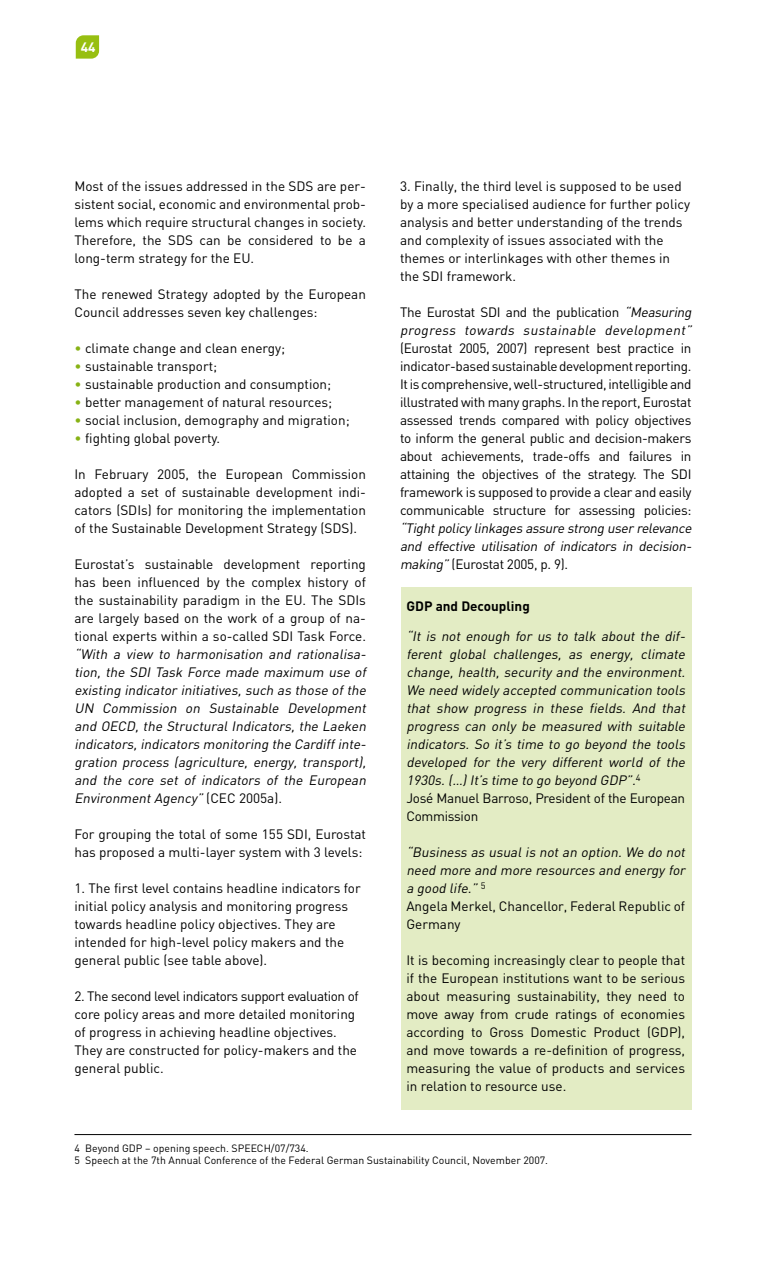
<style>
.page{position:relative;width:766px;height:1263px;background:#fff}
.page>*{position:absolute;margin:0;border:0;box-sizing:border-box;transform-origin:0 0}
.t1{font:13.5px/18px "DIN";color:#000;text-align:justify}
.t2{font:italic 13.5px/18px "DIN";color:#000}
.t3{font:700 13.5px "DIN";color:#000}
.t4{font:700 13.5px "DIN";color:#fff}
.t5{font:10.5px/12px "DIN";color:#000}
.s1{color:#87b214}
.s2{font-style:normal}
</style>
<div class="page">
<svg style="left:76px;top:35px;width:23px;height:24px"></svg>
<div style="left:400px;top:587px;width:291px;height:522px;background:#e3ecc4"></div>
<hr style="left:74px;top:1134px;width:617px;height:1px;background:#000">
<p class="t4" style="left:81px;top:39px;width:16px">44</p>
<p class="t1" style="left:74px;top:177px;width:293px">Most of the issues addressed in the SDS are per&shy;sistent social, economic and environmental prob&shy;lems which require structural changes in society.<br>Therefore, the SDS can be considered to be a long-term strategy for the EU.</p>
<p class="t1" style="left:74px;top:285px;width:293px">The renewed Strategy adopted by the European<br>Council addresses seven key challenges:</p>
<p class="t1" style="left:74px;top:339px;width:212px"><span class="s1">•</span> climate change and clean energy;</p>
<p class="t1" style="left:74px;top:357px;width:144px"><span class="s1">•</span> sustainable transport;</p>
<p class="t1" style="left:74px;top:375px;width:258px"><span class="s1">•</span> sustainable production and consumption;</p>
<p class="t1" style="left:74px;top:393px;width:259px"><span class="s1">•</span> better management of natural resources;</p>
<p class="t1" style="left:74px;top:411px;width:277px"><span class="s1">•</span> social inclusion, demography and migration;</p>
<p class="t1" style="left:74px;top:429px;width:147px"><span class="s1">•</span> fighting global poverty.</p>
<p class="t1" style="left:74px;top:465px;width:293px">In February 2005, the European Commission adopted a set of sustainable development indi&shy;cators (SDIs) for monitoring the implementation of the Sustainable Development Strategy (SDS).</p>
<p class="t1" style="left:74px;top:555px;width:293px">Eurostat’s sustainable development reporting has been influenced by the complex history of the sustainability paradigm in the EU. The SDIs are largely based on the work of a group of na&shy;tional experts within a so-called SDI Task Force.</p>
<p class="t2" style="left:74px;top:645px;width:296px;text-align:justify">“With a view to harmonisation and rationalisa&shy;tion, the SDI Task Force made maximum use of existing indicator initiatives, such as those of the UN Commission on Sustainable Development and OECD, the Structural Indicators, the Laeken indicators,indicators monitoring the Cardiffinte&shy;gration process (agriculture, energy, transport), and the core set of indicators of the European EnvironmentAgency” <span class="s2">( C E C 2 0 0 5 a ) .</span></p>
<p class="t1" style="left:74px;top:825px;width:293px">For grouping the total of some 155 SDI, Eurostat has proposed a multi-layer system with 3 levels:</p>
<p class="t1" style="left:74px;top:879px;width:287px;text-align:left">1. The first level contains headline indicators for initial policy analysis and monitoring progress towards headline policy objectives. They are intended for high-level policy makers and the general public (see table above).</p>
<p class="t1" style="left:74px;top:987px;width:285px;text-align:left">2. The second level indicators support evaluation of core policy areas and more detailed monitoring of progress in achieving headline objectives.<br>They are constructed for policy-makers and the general public.</p>
<p class="t1" style="left:400px;top:177px;width:291px;text-align:left">3. Finally, the third level is supposed to be used by a more specialised audience for further policy analysis and better understanding of the trends and complexity of issues associated with the themes or interlinkages with other themes in the SDI framework.</p>
<p class="t2" style="left:400px;top:303px;width:296px"><span class="s2">The Eurostat SDI and the publication</span> “Measuring progress towards sustainable development”</p>
<p class="t1" style="left:400px;top:339px;width:293px">(Eurostat 2005, 2007) represent best practice in indicator-based sustainable development reporting.<br>It is comprehensive, well-structured, intelligible and illustrated with many graphs. In the report, Eurostat assessed trends compared with policy objectives to inform the general public and decision-makers about achievements, trade-offs and failures in attaining the objectives of the strategy. The SDI framework is supposed to provide a clear and easily communicable structure for assessing policies:</p>
<p class="t2" style="left:400px;top:519px;width:296px;text-align:justify">“Tightpolicylinkages assure strong userrelevance and effective utilisation of indicators in decision&shy;making”<span class="s2">(Eurostat 2005, p. 9).</span></p>
<p class="t3" style="left:406px;top:598px;width:125px">GDP and Decoupling</p>
<p class="t2" style="left:406px;top:627px;width:283px">“It is not enough for us to talk about the dif&shy;ferent global challenges, as energy, climate change, health, security and the environment.<br>We need widely accepted communication tools that show progress in these fields. And that progress can only be measured with suitable indicators. So it’s time to go beyond the tools developed for the very different world of the 1930s.(…)It’s time to go beyond GDP”.<sup>4<br></sup><span class="s2">José Manuel Barroso, President of the European Commission</span></p>
<p class="t2" style="left:406px;top:843px;width:283px">“Business as usual is not an option. We do not need more and more resources and energy for a good life.” <sup>5<br></sup><span class="s2">Angela Merkel, Chancellor, Federal Republic of<br>Germany</span></p>
<p class="t1" style="left:406px;top:951px;width:280px">It is becoming increasingly clear to people that if the European institutions want to be serious about measuring sustainability, they need to move away from crude ratings of economies according to Gross Domestic Product (GDP), and move towards a re-definition of progress, measuring the value of products and services in relation to resource use.</p>
<p class="t5" style="left:74px;top:1142px;width:475px">4 Beyond GDP – opening speech. SPEECH/07/734.<br>5 Speech at the 7th Annual Conference of the Federal German Sustainability Council, November 2007.</p>
</div>
